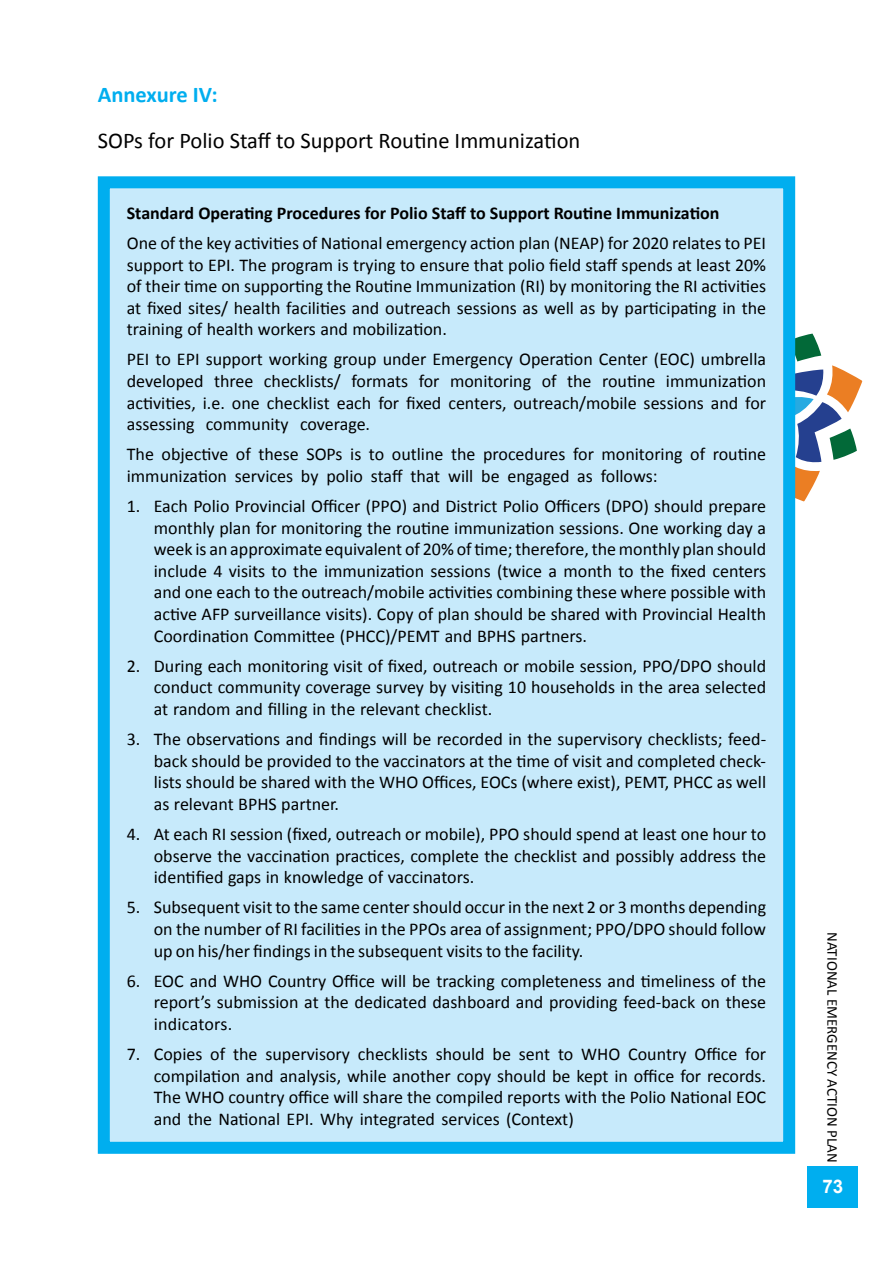
<style>
.page{position:relative;width:893px;height:1263px;background:#fff}
.page>*{position:absolute;margin:0;border:0;box-sizing:border-box;transform-origin:0 0}
.t1{font:22.5px "Calibri";color:#000}
.t2{font:700 22.5px "Calibri";color:#00aeef}
.t3{font:700 18.75px "Arial";color:#fff}
.t4{font:18px/21.6px "Calibri";color:#000;text-align:justify}
.t5{font:700 18px "Calibri";color:#000}
.t6{font:15px "Calibri";color:#000}
</style>
<div class="page">
<div style="left:807px;top:1166px;width:51px;height:42px;background:#00aeef"></div>
<svg style="left:795px;top:334px;width:67px;height:168px"></svg>
<div style="left:104px;top:182px;width:685px;height:966px;background:#c7eafb"></div>
<div style="left:98px;top:176px;width:697px;height:978px;border:12px solid #00aeef"></div>
<p class="t2" style="left:98px;top:79px;width:121px">Annexure IV:</p>
<p class="t1" style="left:98px;top:127px;width:484px">SOPs for Polio Staff to Support Routine Immunization</p>
<p class="t5" style="left:127px;top:200px;width:594px">Standard Operating Procedures for Polio Staff to Support Routine Immunization</p>
<p class="t4" style="left:127px;top:232px;width:641px">One of the key activities of National emergency action plan (NEAP) for 2020 relates to PEI support to EPI. The program is trying to ensure that polio field staff spends at least 20% of their time on supporting the Routine Immunization (RI) by monitoring the RI activities at fixed sites/ health facilities and outreach sessions as well as by participating in the training of health workers and mobilization.</p>
<p class="t4" style="left:127px;top:349px;width:641px">PEI to EPI support working group under Emergency Operation Center (EOC) umbrella developed three checklists/ formats for monitoring of the routine immunization activities, i.e. one checklist each for fixed centers, outreach/mobile sessions and for assessing community coverage.</p>
<p class="t4" style="left:127px;top:444px;width:641px">The objective of these SOPs is to outline the procedures for monitoring of routine immunization services by polio staff that will be engaged as follows:</p>
<p class="t4" style="left:154px;top:495px;width:614px;text-indent:-27px">1. Each Polio Provincial Officer (PPO) and District Polio Officers (DPO) should prepare monthly plan for monitoring the routine immunization sessions. One working day a week is an approximate equivalent of 20% of time; therefore, the monthly plan should include 4 visits to the immunization sessions (twice a month to the fixed centers and one each to the outreach/mobile activities combining these where possible with active AFP surveillance visits). Copy of plan should be shared with Provincial Health Coordination Committee (PHCC)/PEMT and BPHS partners.</p>
<p class="t4" style="left:154px;top:655px;width:614px;text-indent:-27px">2. During each monitoring visit of fixed, outreach or mobile session, PPO/DPO should conduct community coverage survey by visiting 10 households in the area selected at random and filling in the relevant checklist.</p>
<p class="t4" style="left:154px;top:728px;width:614px;text-indent:-27px">3. The observations and findings will be recorded in the supervisory checklists; feed&shy;back should be provided to the vaccinators at the time of visit and completed check&shy;lists should be shared with the WHO Offices, EOCs (where exist), PEMT, PHCC as well as relevant BPHS partner.</p>
<p class="t4" style="left:154px;top:823px;width:614px;text-indent:-27px">4. At each RI session (fixed, outreach or mobile), PPO should spend at least one hour to observe the vaccination practices, complete the checklist and possibly address the identified gaps in knowledge of vaccinators.</p>
<p class="t4" style="left:154px;top:896px;width:614px;text-indent:-27px">5. Subsequent visit to the same center should occur in the next 2 or 3 months depending on the number of RI facilities in the PPOs area of assignment; PPO/DPO should follow up on his/her findings in the subsequent visits to the facility.</p>
<p class="t4" style="left:154px;top:970px;width:614px;text-indent:-27px">6. EOC and WHO Country Office will be tracking completeness and timeliness of the report’s submission at the dedicated dashboard and providing feed-back on these indicators.</p>
<p class="t4" style="left:154px;top:1043px;width:614px;text-indent:-27px">7. Copies of the supervisory checklists should be sent to WHO Country Office for compilation and analysis, while another copy should be kept in office for records.<br>The WHO country office will share the compiled reports with the Polio National EOC and the National EPI. Why integrated services (Context)</p>
<p class="t6" style="left:842px;top:932px;width:232px;rotate:90deg">NATIONAL EMERGENCY ACTION PLAN</p>
<p class="t3" style="left:822px;top:1174px;width:22px">73</p>
</div>
